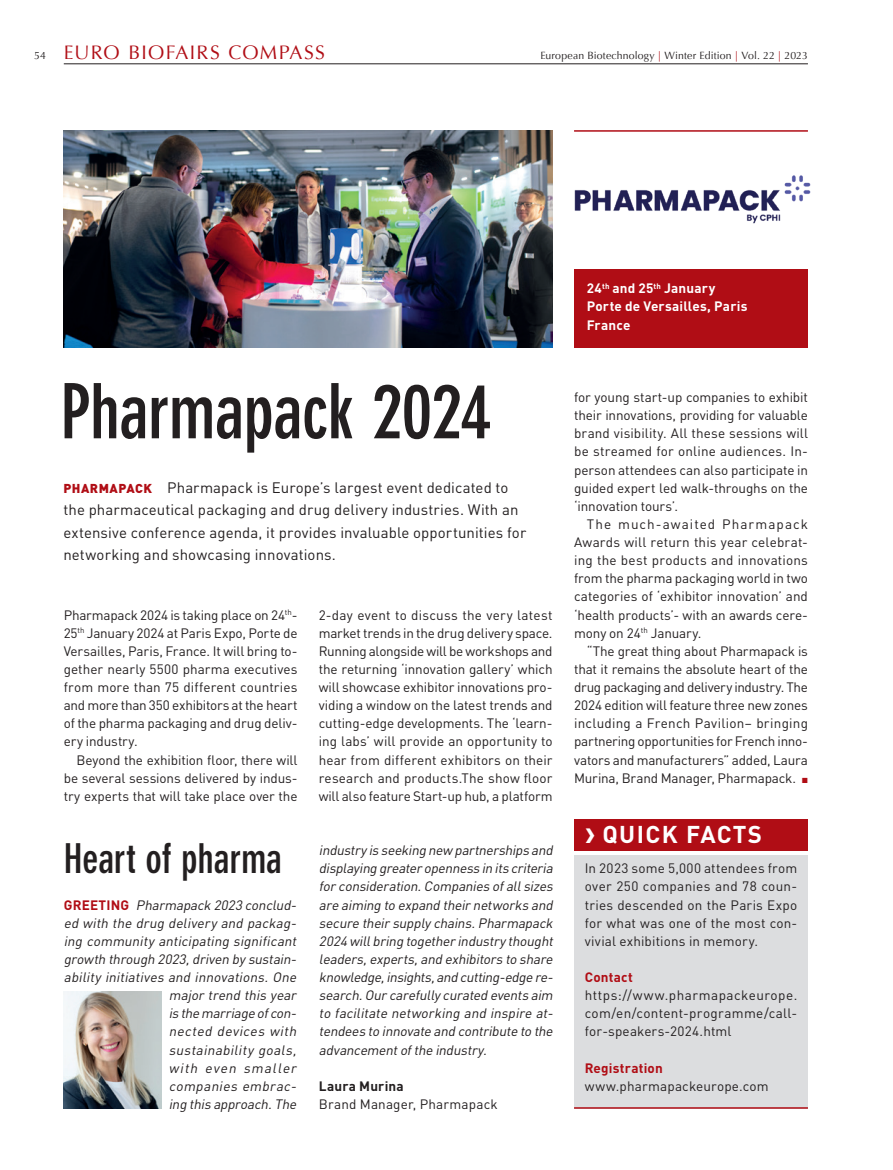
<style>
.page{position:relative;width:893px;height:1170px;background:#fff}
.page>*{position:absolute;margin:0;border:0;box-sizing:border-box;transform-origin:0 0}
.t1{font:700 condensed 75px "DIN Neuzeit Grotesk";letter-spacing:-.01em;color:#231f20}
.t2{font:700 condensed 40.5px "DIN Neuzeit Grotesk";letter-spacing:-.005em;color:#231f20}
.t3{font:700 24px "DIN";letter-spacing:.06em;color:#fff}
.t4{font:19.5px "Optima";letter-spacing:.065em;color:#b00d15}
.t5{font:15px/22.5px "DIN";letter-spacing:.005em;color:#231f20}
.t6{font:13.5px/18.1px "DIN";letter-spacing:-.005em;color:#231f20;text-align:justify}
.t7{font:italic 13.5px/18.1px "DIN";color:#231f20;text-align:right}
.t8{font:700 13.5px/18.1px "DIN";letter-spacing:.01em;color:#fff}
.t9{font:700 13.5px "DIN";letter-spacing:.015em;color:#b00d15}
.t10{font:700 13.5px "DIN";letter-spacing:.01em;color:#231f20}
.t11{font:10.5px "Optima";letter-spacing:.01em;color:#231f20}
.s1{font-size:10.5px;color:#231f20}
.s2{color:#b00d15}
.s3{font-weight:900;font-size:12.75px;color:#b00d15}
.s4{font-weight:700;font-style:normal;color:#b00d15}
.s5{font-family:"European Pi Three";font-size:7.5px;color:#b00d15}
.s6{font-family:"Interstate";font-size:27.75px}
</style>
<div class="page">
<hr style="left:64px;top:63px;width:744px;height:1px;background:#231f20">
<img style="left:64px;top:130px;width:489px;height:217px">
<hr style="left:574px;top:130px;width:234px;height:2px;background:#b00d15">
<div style="left:574px;top:269px;width:234px;height:78px;background:#b00d15"></div>
<div style="left:574px;top:855px;width:234px;height:253px;background:#dcdddf"></div>
<div style="left:574px;top:818px;width:234px;height:32px;background:#b00d15"></div>
<img style="left:64px;top:991px;width:97px;height:117px">
<hr style="left:574px;top:1107px;width:234px;height:1px;background:#b00d15">
<img style="left:574px;top:175px;width:237px;height:49px">
<h3 class="t4" style="left:34px;top:41px;width:292px"><span class="s1">54</span> EURO BIOFAIRS COMPASS</h3>
<p class="t11" style="left:540px;top:50px;width:269px">European Biotechnology <span class="s2">|</span> Winter Edition <span class="s2">|</span> Vol. 22 <span class="s2">|</span> 2023</p>
<p class="t8" style="left:587px;top:279px;width:162px">24<sup>th</sup> and 25<sup>th</sup> January<br>Porte de Versailles, Paris<br>France</p>
<h1 class="t1" style="left:60px;top:368px;width:433px">Pharmapack 2024</h1>
<p class="t5" style="left:63px;top:475px;width:464px"><span class="s3">PHARMAPACK</span> Pharmapack is Europe’s largest event dedicated to the pharmaceutical packaging and drug delivery industries. With an extensive conference agenda, it provides invaluable opportunities for networking and showcasing innovations.</p>
<p class="t6" style="left:64px;top:605px;width:235px">Pharmapack 2024 is taking place on 24<sup>th</sup>-25<sup>th</sup> January 2024 at Paris Expo, Porte de Versailles, Paris, France. It will bring to&shy;gether nearly 5500 pharma executives from more than 75 different countries and more than 350 exhibitors at the heart of the pharma packaging and drug deliv&shy;ery industry.</p>
<p class="t6" style="left:64px;top:750px;width:235px;text-indent:13px">Beyond the exhibition floor, there will be several sessions delivered by indus&shy;try experts that will take place over the</p>
<h2 class="t2" style="left:64px;top:835px;width:220px">Heart of pharma</h2>
<p class="t7" style="left:64px;top:895px;width:237px"><span class="s4">G R E E T I N G</span> Pharmapack 2023 conclud&shy;ed with the drug delivery and packag&shy;ing community anticipating significant growth through 2023,driven bysustain&shy;ability initiatives and innovations. One major trend this year<br>is the marriage ofcon-<br>nected devices with<br>sustainability goals,<br>with even smaller<br>companies embrac-<br>ing this approach.The</p>
<p class="t6" style="left:319px;top:605px;width:235px">2-day event to discuss the very latest market trends in the drug delivery space.<br>Running alongside will be workshops and the returning ‘innovation gallery’ which will showcase exhibitor innovations pro&shy;viding a window on the latest trends and cutting-edge developments. The ‘learn&shy;ing labs’ will provide an opportunity to hear from different exhibitors on their research and products.The show floor will also feature Start-up hub, a platform</p>
<p class="t7" style="left:319px;top:840px;width:238px;text-align:justify">industryis seeking new partnerships and displaying greateropenness in its criteria forconsideration.Companies ofallsizes are aiming to expand theirnetworks and secure theirsupplychains.Pharmapack 2024 willbring togetherindustrythought leaders,experts,and exhibitors to share knowledge,insights,and cutting-edge re&shy;search.Ourcarefullycurated events aim to facilitate networking and inspire at&shy;tendees to innovate and contribute to the advancementofthe industry.</p>
<p class="t10" style="left:319px;top:1076px;width:86px">Laura Murina</p>
<p class="t6" style="left:319px;top:1094px;width:180px">Brand Manager, Pharmapack</p>
<p class="t6" style="left:574px;top:388px;width:235px">for young start-up companies to exhibit their innovations, providing for valuable brand visibility. All these sessions will be streamed for online audiences. In&shy;person attendees can also participate in guided expert led walk-throughs on the ‘innovation tours’.</p>
<p class="t6" style="left:574px;top:514px;width:235px;text-indent:13px">The much-awaited Pharmapack Awards will return this year celebrat&shy;ing the best products and innovations from the pharma packaging world in two categories of ‘exhibitor innovation’ and ‘health products’- with an awards cere&shy;mony on 24<sup>th</sup> January.</p>
<p class="t6" style="left:574px;top:641px;width:235px;text-indent:13px">“The great thing about Pharmapack is that it remains the absolute heart of the drug packaging and delivery industry. The 2024 edition will feature three new zones including a French Pavilion– bringing partnering opportunities for French inno&shy;vators and manufacturers” added, Laura Murina, Brand Manager, Pharmapack. <span class="s5">L</span></p>
<h3 class="t3" style="left:585px;top:818px;width:179px"><span class="s6">›</span> QUICK FACTS</h3>
<p class="t6" style="left:585px;top:859px;width:214px">In 2023 some 5,000 attendees from over 250 companies and 78 coun&shy;tries descended on the Paris Expo for what was one of the most con&shy;vivial exhibitions in memory.</p>
<p class="t9" style="left:585px;top:968px;width:50px">Contact</p>
<p class="t6" style="left:585px;top:985px;width:214px">https://www.pharmapackeurope. com/en/content-programme/call&shy;for-speakers-2024.html</p>
<p class="t9" style="left:585px;top:1058px;width:80px">Registration</p>
<p class="t6" style="left:585px;top:1076px;width:186px">www.pharmapackeurope.com</p>
</div>
